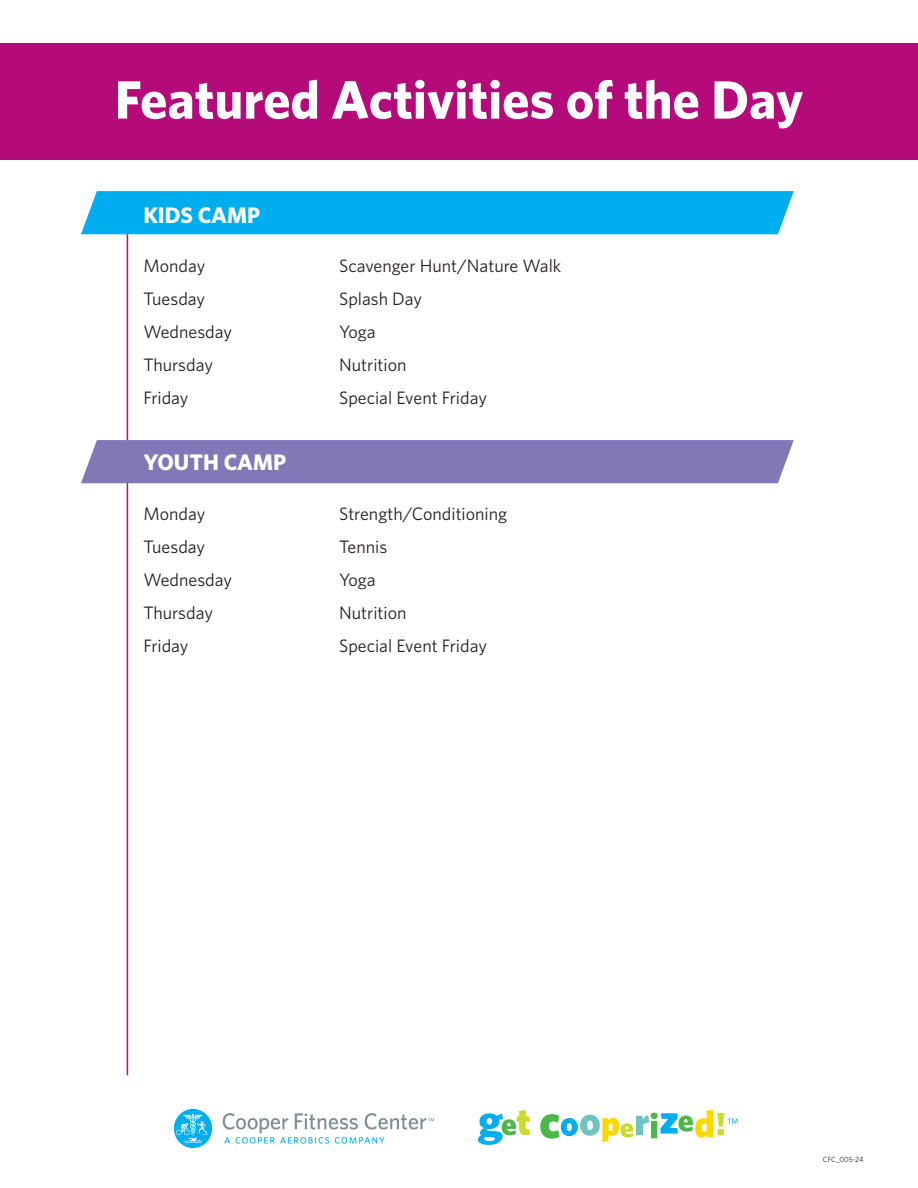
<style>
.page{position:relative;width:918px;height:1188px;background:#fff}
.page>*{position:absolute;margin:0;border:0;box-sizing:border-box;transform-origin:0 0}
.t1{font:700 54px "Whitney";color:#fff}
.t2{font:700 22.5px "Whitney";color:#fff}
.t3{font:18px "Whitney";color:#231f20}
.t4{font:7.5px "Whitney";color:#231f20}
</style>
<div class="page">
<hr style="left:127px;top:209px;width:1px;height:866px;background:#b50b7a">
<div style="left:81px;top:191px;width:713px;height:43px;background:#00aeef"></div>
<div style="left:81px;top:440px;width:713px;height:43px;background:#8278b8"></div>
<div style="left:0;top:43px;width:918px;height:117px;background:#b50b7a"></div>
<svg style="left:478px;top:1110px;width:52px;height:35px"></svg>
<svg style="left:540px;top:1110px;width:198px;height:32px"></svg>
<img style="left:174px;top:1110px;width:260px;height:38px">
<p class="t1" style="left:115px;top:64px;width:690px">Featured Activities of the Day</p>
<p class="t2" style="left:143px;top:200px;width:118px">KIDS CAMP</p>
<p class="t3" style="left:143px;top:254px;width:63px">Monday</p>
<p class="t3" style="left:339px;top:254px;width:224px">Scavenger Hunt/Nature Walk</p>
<p class="t3" style="left:143px;top:287px;width:63px">Tuesday</p>
<p class="t3" style="left:339px;top:287px;width:84px">Splash Day</p>
<p class="t3" style="left:143px;top:320px;width:90px">Wednesday</p>
<p class="t3" style="left:339px;top:320px;width:38px">Yoga</p>
<p class="t3" style="left:143px;top:353px;width:71px">Thursday</p>
<p class="t3" style="left:339px;top:353px;width:69px">Nutrition</p>
<p class="t3" style="left:143px;top:386px;width:47px">Friday</p>
<p class="t3" style="left:339px;top:386px;width:149px">Special Event Friday</p>
<p class="t2" style="left:143px;top:447px;width:144px">YOUTH CAMP</p>
<p class="t3" style="left:143px;top:502px;width:63px">Monday</p>
<p class="t3" style="left:339px;top:502px;width:170px">Strength/Conditioning</p>
<p class="t3" style="left:143px;top:535px;width:63px">Tuesday</p>
<p class="t3" style="left:339px;top:535px;width:50px">Tennis</p>
<p class="t3" style="left:143px;top:568px;width:90px">Wednesday</p>
<p class="t3" style="left:339px;top:568px;width:38px">Yoga</p>
<p class="t3" style="left:143px;top:601px;width:71px">Thursday</p>
<p class="t3" style="left:339px;top:601px;width:69px">Nutrition</p>
<p class="t3" style="left:143px;top:634px;width:47px">Friday</p>
<p class="t3" style="left:339px;top:634px;width:149px">Special Event Friday</p>
<p class="t4" style="left:823px;top:1154px;width:42px">CFC_005-24</p>
</div>
